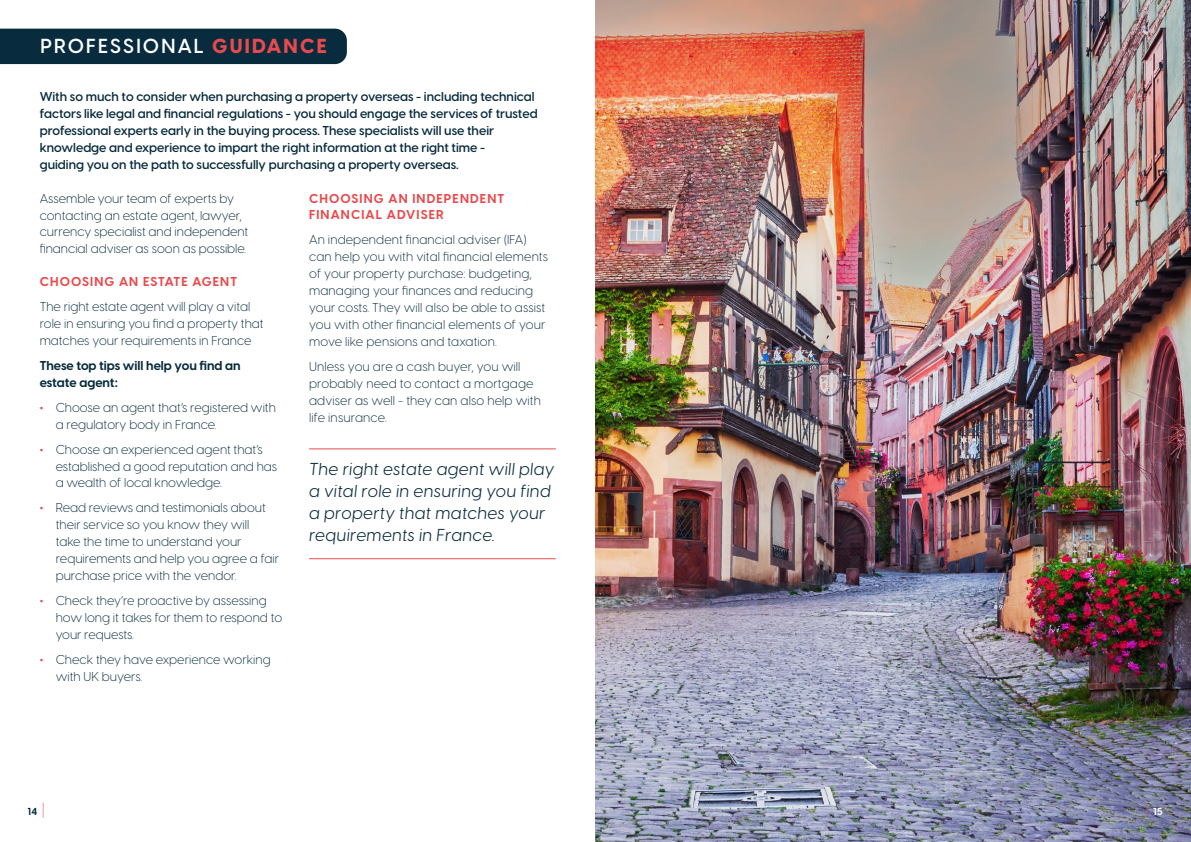
<style>
.page{position:relative;width:1191px;height:842px;background:#fff}
.page>*{position:absolute;margin:0;border:0;box-sizing:border-box;transform-origin:0 0}
.t1{font:600 20px "Visby CF";letter-spacing:.11em;color:#fff}
.t2{font:italic 17px/22px "Visby CF";letter-spacing:.02em;color:#082b3d}
.t3{font:300 12.7px/16.9px "Visby CF";color:#082b3d}
.t4{font:600 12.7px/16.9px "Visby CF";color:#082b3d}
.t5{font:700 12.7px/16.9px "Visby CF";letter-spacing:.09em;color:#e84a4d}
.t6{font:700 12.7px/17px "Visby CF";color:#082b3d}
.t7{font:700 10px "Visby CF";color:#082b3d}
.t8{font:700 10px "Visby CF";color:#fff}
.s1{font-weight:800;color:#e84a4d}
.s2{font-weight:100;font-size:19px;color:#e84a4d}
</style>
<div class="page">
<div style="left:0;top:29px;width:347px;height:35px;background:#082b3d"></div>
<img style="left:595px;top:0;width:596px;height:842px">
<hr style="left:309px;top:449px;width:247px;height:1px;background:#e84a4d">
<hr style="left:309px;top:558px;width:247px;height:1px;background:#e84a4d">
<h1 class="t1" style="left:40px;top:31px;width:288px">PROFESSIONAL <span class="s1">GUIDANCE</span></h1>
<p class="t4" style="left:40px;top:88px;width:499px">With so much to consider when purchasing a property overseas - including technical factors like legal and financial regulations - you should engage the services of trusted professional experts early in the buying process. These specialists will use their knowledge and experience to impart the right information at the right time -<br>guiding you on the path to successfully purchasing a property overseas.</p>
<p class="t3" style="left:40px;top:189px;width:210px">Assemble your team of experts by contacting an estate agent, lawyer, currency specialist and independent financial adviser as soon as possible.</p>
<p class="t5" style="left:40px;top:273px;width:199px">CHOOSING AN ESTATE AGENT</p>
<p class="t3" style="left:40px;top:297px;width:225px">The right estate agent will play a vital role in ensuring you find a property that matches your requirements in France</p>
<p class="t6" style="left:40px;top:356px;width:202px">These top tips will help you find an estate agent:</p>
<p class="t3" style="left:56px;top:398px;width:222px;text-indent:-16px"><span class="s1">•</span> Choose an agent that’s registered with a regulatory body in France.</p>
<p class="t3" style="left:56px;top:440px;width:223px;text-indent:-16px"><span class="s1">•</span> Choose an experienced agent that’s established a good reputation and has a wealth of local knowledge.</p>
<p class="t3" style="left:56px;top:498px;width:225px;text-indent:-16px"><span class="s1">•</span> Read reviews and testimonials about their service so you know they will<br>take the time to understand your requirements and help you agree a fair purchase price with the vendor.</p>
<p class="t3" style="left:56px;top:591px;width:228px;text-indent:-16px"><span class="s1">•</span> Check they’re proactive by assessing how long it takes for them to respond to your requests.</p>
<p class="t3" style="left:56px;top:650px;width:216px;text-indent:-16px"><span class="s1">•</span> Check they have experience working with UK buyers.</p>
<p class="t5" style="left:309px;top:189px;width:196px">CHOOSING AN INDEPENDENT<br>FINANCIAL ADVISER</p>
<p class="t3" style="left:309px;top:231px;width:240px">An independent financial adviser (IFA) can help you with vital financial elements of your property purchase: budgeting, managing your finances and reducing your costs. They will also be able to assist you with other financial elements of your move like pensions and taxation.</p>
<p class="t3" style="left:309px;top:357px;width:233px">Unless you are a cash buyer, you will probably need to contact a mortgage adviser as well - they can also help with life insurance.</p>
<h2 class="t2" style="left:309px;top:457px;width:246px">The right estate agent will play a vital role in ensuring you find a property that matches your requirements in France.</h2>
<p class="t7" style="left:28px;top:803px;width:19px">14 <span class="s2">|</span></p>
<p class="t8" style="left:1145px;top:803px;width:19px"><span class="s2">|</span> 15</p>
</div>
